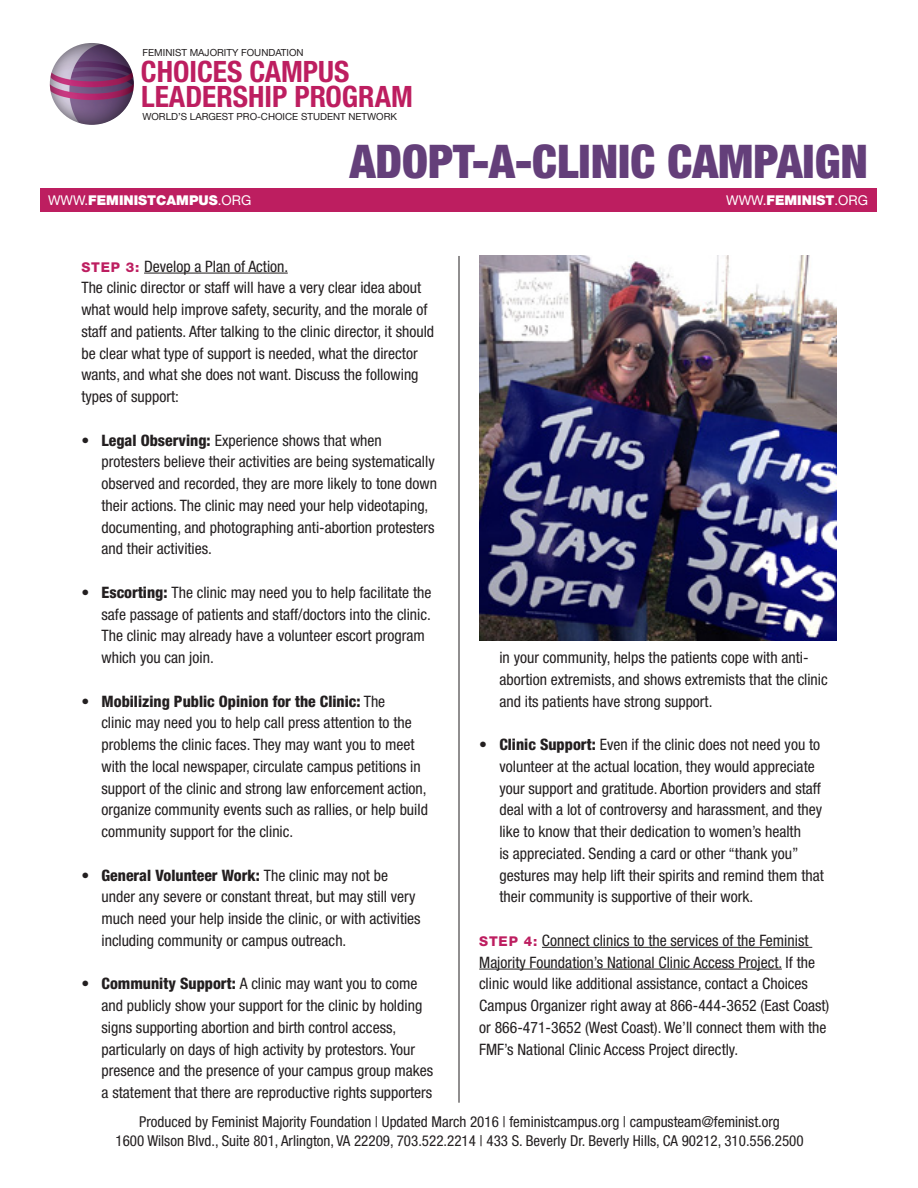
<style>
.page{position:relative;width:918px;height:1188px;background:#fff}
.page>*{position:absolute;margin:0;border:0;box-sizing:border-box;transform-origin:0 0}
.t1{font:900 condensed 46.5px "Helvetica Neue LT Std";color:#643f7a}
.t2{font:700 condensed 29.4px/25.5px "Helvetica Neue LT Std";color:#bd1e60}
.Bullet{font:condensed 15.75px/21.8px "Helvetica Neue LT Std";color:#231f20}
.Body_1st{font:condensed 15.75px/21.8px "Helvetica Neue LT Std";color:#231f20}
.t3{font:condensed 15px/19.5px "Helvetica Neue LT Std";color:#231f20;text-align:center}
.t4{font:900 13.5px "Helvetica Neue LT Std";color:#fff}
.t5{font:13.5px "Helvetica Neue LT Std";color:#fff}
.t6{font:9.75px "Helvetica Neue LT Std";color:#231f20}
.s1{font-weight:400}
.s2{font-weight:900}
.s3{font-weight:800;font-stretch:normal;font-size:13.5px;color:#bd1e60}
.s4{font-weight:800}
</style>
<div class="page">
<img style="left:50px;top:43px;width:84px;height:82px">
<div style="left:40px;top:188px;width:838px;height:24px;background:#bd1e60"></div>
<hr style="left:144px;top:273px;width:144px;height:1px;background:#231f20">
<hr style="left:542px;top:947px;width:270px;height:1px;background:#231f20">
<hr style="left:479px;top:969px;width:303px;height:1px;background:#231f20">
<hr style="left:459px;top:256px;width:1px;height:847px;background:#231f20">
<img style="left:479px;top:256px;width:358px;height:384px">
<p class="t6" style="left:143px;top:47px;width:162px">FEMINIST MAJORITY FOUNDATION</p>
<h2 class="t2" style="left:141px;top:58px;width:274px">CHOICES CAMPUS<br>LEADERSHIP PROGRAM</h2>
<p class="t6" style="left:142px;top:110px;width:256px">WORLD’S LARGEST PRO-CHOICE STUDENT NETWORK</p>
<p class="t4" style="left:48px;top:192px;width:205px"><span class="s1">WWW.</span>FEMINISTCAMPUS<span class="s1">.ORG</span></p>
<h1 class="t1" style="left:350px;top:133px;width:520px">ADOPT-A-CLINIC CAMPAIGN</h1>
<p class="t5" style="left:726px;top:192px;width:143px">WWW.<span class="s2">FEMINIST</span>.ORG</p>
<p class="Body_1st" style="left:81px;top:255px;width:208px"><span class="s3">STEP 3:</span> Develop a Plan of Action.</p>
<p class="Body_1st" style="left:81px;top:277px;width:354px">The clinic director or staff will have a very clear idea about what would help improve safety, security, and the morale of staff and patients. After talking to the clinic director, it should be clear what type of support is needed, what the director wants, and what she does not want. Discuss the following types of support:</p>
<p class="Bullet" style="left:102px;top:429px;width:337px;text-indent:-20px"><span class="s4">• Legal Observing:</span> Experience shows that when protesters believe their activities are being systematically observed and recorded, they are more likely to tone down their actions. The clinic may need your help videotaping, documenting, and photographing anti-abortion protesters and their activities.</p>
<p class="Bullet" style="left:102px;top:581px;width:331px;text-indent:-20px">• <span class="s4">Escorting:</span> The clinic may need you to help facilitate the safe passage of patients and staff/doctors into the clinic.<br>The clinic may already have a volunteer escort program which you can join.</p>
<p class="Bullet" style="left:102px;top:690px;width:328px;text-indent:-20px"><span class="s4">• Mobilizing Public Opinion for the Clinic:</span> The<br>clinic may need you to help call press attention to the problems the clinic faces. They may want you to meet with the local newspaper, circulate campus petitions in support of the clinic and strong law enforcement action, organize community events such as rallies, or help build community support for the clinic.</p>
<p class="Bullet" style="left:102px;top:864px;width:321px;text-indent:-20px">• <span class="s4">General Volunteer Work:</span> The clinic may not be under any severe or constant threat, but may still very much need your help inside the clinic, or with activities including community or campus outreach.</p>
<p class="Bullet" style="left:102px;top:973px;width:333px;text-indent:-20px">• <span class="s4">Community Support:</span> A clinic may want you to come and publicly show your support for the clinic by holding signs supporting abortion and birth control access, particularly on days of high activity by protestors. Your presence and the presence of your campus group makes a statement that there are reproductive rights supporters</p>
<p class="t6" style="left:142px;top:285px;width:256px">WORLD’S LARGEST PRO-CHOICE STUDENT NETWORK</p>
<p class="Bullet" style="left:499px;top:646px;width:330px">in your community, helps the patients cope with anti&shy;abortion extremists, and shows extremists that the clinic and its patients have strong support.</p>
<p class="Bullet" style="left:499px;top:733px;width:326px;text-indent:-20px">• <span class="s4">Clinic Support:</span> Even if the clinic does not need you to volunteer at the actual location, they would appreciate your support and gratitude. Abortion providers and staff deal with a lot of controversy and harassment, and they like to know that their dedication to women’s health<br>is appreciated. Sending a card or other “thank you” gestures may help lift their spirits and remind them that their community is supportive of their work.</p>
<p class="Body_1st" style="left:479px;top:929px;width:352px"><span class="s3">STEP 4:</span> Connect clinics to the services of the Feminist Majority Foundation’s National Clinic Access Project. If the clinic would like additional assistance, contact a Choices Campus Organizer right away at 866-444-3652 (East Coast) or 866-471-3652 (West Coast). We’ll connect them with the FMF’s National Clinic Access Project directly.</p>
<p class="t3" style="left:116px;top:1112px;width:690px">Produced by Feminist Majority Foundation | Updated March 2016 | feministcampus.org | campusteam@feminist.org<br>1600 Wilson Blvd., Suite 801, Arlington, VA 22209, 703.522.2214 | 433 S. Beverly Dr. Beverly Hills, CA 90212, 310.556.2500</p>
</div>
